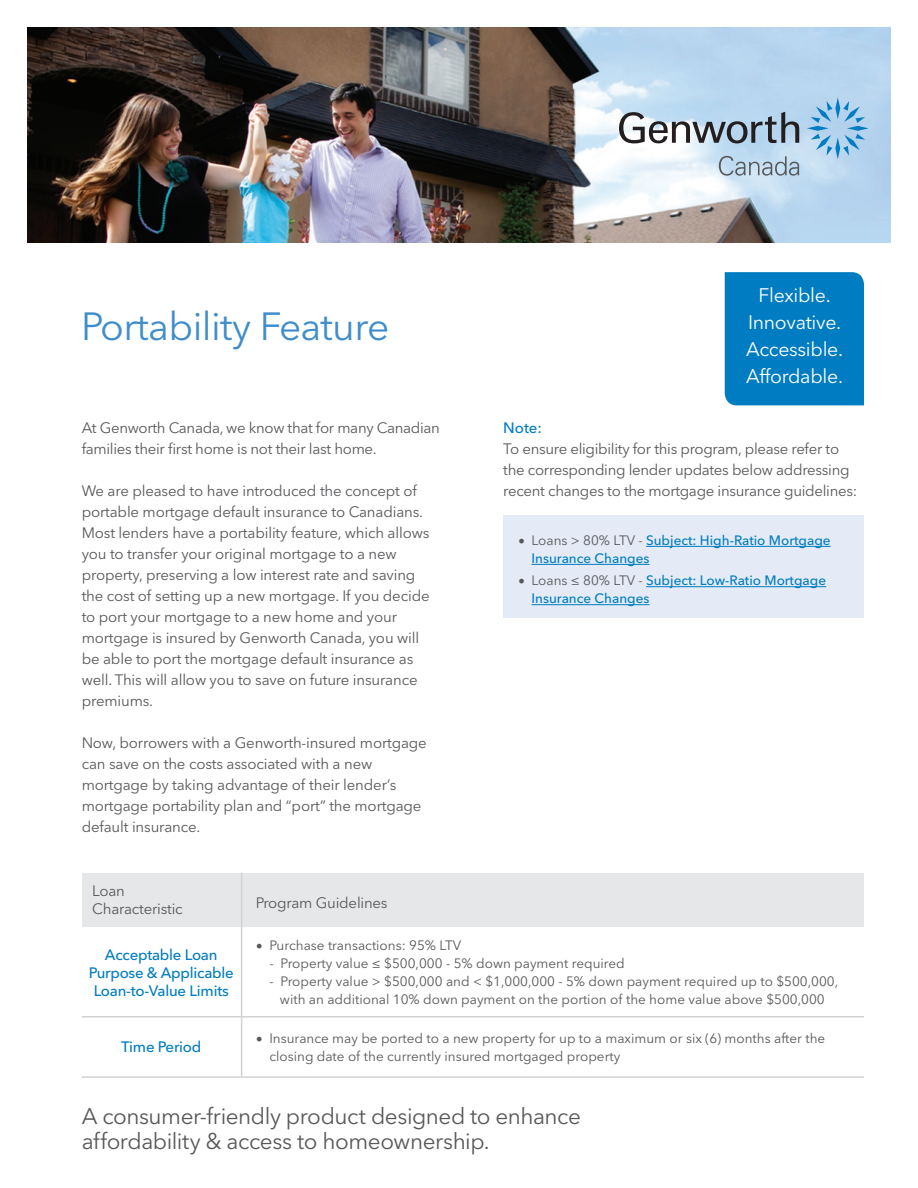
<style>
.page{position:relative;width:918px;height:1188px;background:#fff}
.page>*{position:absolute;margin:0;border:0;box-sizing:border-box;transform-origin:0 0}
.t1{font:39px "Avenir Next LT Pro";letter-spacing:-.015em;color:#3f8dcb}
.t2{font:22.5px/25.5px "Avenir Next LT Pro";letter-spacing:-.02em;color:#57585a}
.t3{font:19.5px/27px "Avenir Next LT Pro";letter-spacing:-.015em;color:#fff;text-align:center}
.t4{font:15px/21px "Avenir Next LT Pro";letter-spacing:-.01em;color:#57585a}
.t5{font:500 15px/18px "Avenir Next LT Pro";letter-spacing:-.015em;color:#007cc2;text-align:center}
.t6{font:13.5px/18px "Avenir Next LT Pro";color:#57585a;text-align:center}
.t7{font:500 13.5px/18px "Avenir Next LT Pro";color:#007cc2}
.s1{font-family:"Minion Pro";font-weight:400;font-size:18px;color:#57585a}
.s2{font-weight:400;color:#57585a}
.s3{font-family:"Minion Pro";font-size:18px}
</style>
<div class="page">
<img style="left:27px;top:27px;width:864px;height:216px">
<svg style="left:619px;top:112px;width:180px;height:31px"></svg>
<svg style="left:807px;top:97px;width:62px;height:62px;background:#9ac6e7"></svg>
<svg style="left:719px;top:156px;width:80px;height:20px;background:#aabece"></svg>
<div style="left:725px;top:272px;width:139px;height:133px;background:#007cc2"></div>
<div style="left:503px;top:515px;width:361px;height:103px;background:#e4ebf6"></div>
<hr style="left:646px;top:546px;width:185px;height:1px;background:#007cc2">
<hr style="left:532px;top:564px;width:118px;height:1px;background:#007cc2">
<hr style="left:646px;top:586px;width:180px;height:1px;background:#007cc2">
<hr style="left:532px;top:604px;width:118px;height:1px;background:#007cc2">
<div style="left:242px;top:873px;width:622px;height:54px;background:#e6e7e9"></div>
<div style="left:82px;top:873px;width:160px;height:54px;background:#e6e7e9"></div>
<hr style="left:241px;top:873px;width:1px;height:203px;background:#d1d2d4">
<hr style="left:82px;top:1016px;width:782px;height:2px;background:#d1d2d4">
<hr style="left:82px;top:1076px;width:782px;height:2px;background:#d1d2d4">
<h1 class="t1" style="left:81px;top:303px;width:310px">Portability Feature</h1>
<p class="t4" style="left:82px;top:417px;width:360px">At Genworth Canada, we know that for many Canadian families their first home is not their last home.</p>
<p class="t4" style="left:82px;top:480px;width:349px">We are pleased to have introduced the concept of portable mortgage default insurance to Canadians.<br>Most lenders have a portability feature, which allows you to transfer your original mortgage to a new property, preserving a low interest rate and saving the cost of setting up a new mortgage. If you decide to port your mortgage to a new home and your mortgage is insured by Genworth Canada, you will be able to port the mortgage default insurance as well. This will allow you to save on future insurance premiums.</p>
<p class="t4" style="left:82px;top:732px;width:347px">Now, borrowers with a Genworth-insured mortgage can save on the costs associated with a new mortgage by taking advantage of their lender’s mortgage portability plan and “port” the mortgage default insurance.</p>
<p class="t4" style="left:92px;top:882px;width:92px;line-height:18px">Loan<br>Characteristic</p>
<p class="t4" style="left:256px;top:892px;width:133px">Program Guidelines</p>
<h3 class="t3" style="left:746px;top:282px;width:99px">Flexible.<br>Innovative.<br>Accessible.<br>Affordable.</h3>
<p class="t5" style="left:503px;top:418px;width:40px">Note:</p>
<p class="t4" style="left:503px;top:438px;width:356px">To ensure eligibility for this program, please refer to the corresponding lender updates below addressing recent changes to the mortgage insurance guidelines:</p>
<p class="t7" style="left:532px;top:531px;width:301px;text-indent:-14px"><span class="s1">•</span> <span class="s2">Loans &gt; 80% LTV -</span> Subject: High-Ratio Mortgage<br>Insurance Changes</p>
<p class="t7" style="left:532px;top:572px;width:296px;text-indent:-14px"><span class="s1">•</span> <span class="s2">Loans ≤ 80% LTV -</span> Subject: Low-Ratio Mortgage<br>Insurance Changes</p>
<p class="t5" style="left:89px;top:946px;width:147px">Acceptable Loan<br>Purpose &amp; Applicable<br>Loan-to-Value Limits</p>
<p class="t5" style="left:121px;top:1038px;width:82px">Time Period</p>
<p class="t6" style="left:256px;top:937px;width:207px"><span class="s3">•</span> Purchase transactions: 95% LTV</p>
<p class="t6" style="left:269px;top:955px;width:357px">- Property value ≤ $500,000 - 5% down payment required</p>
<p class="t6" style="left:269px;top:973px;width:570px">- Property value &gt; $500,000 and &lt; $1,000,000 - 5% down payment required up to $500,000, with an additional 10% down payment on the portion of the home value above $500,000</p>
<p class="t6" style="left:269px;top:1029px;width:557px;text-align:left;text-indent:-14px"><span class="s3">•</span> Insurance may be ported to a new property for up to a maximum or six (6) months after the closing date of the currently insured mortgaged property</p>
<h2 class="t2" style="left:82px;top:1103px;width:501px">A consumer-friendly product designed to enhance affordability &amp; access to homeownership.</h2>
</div>
